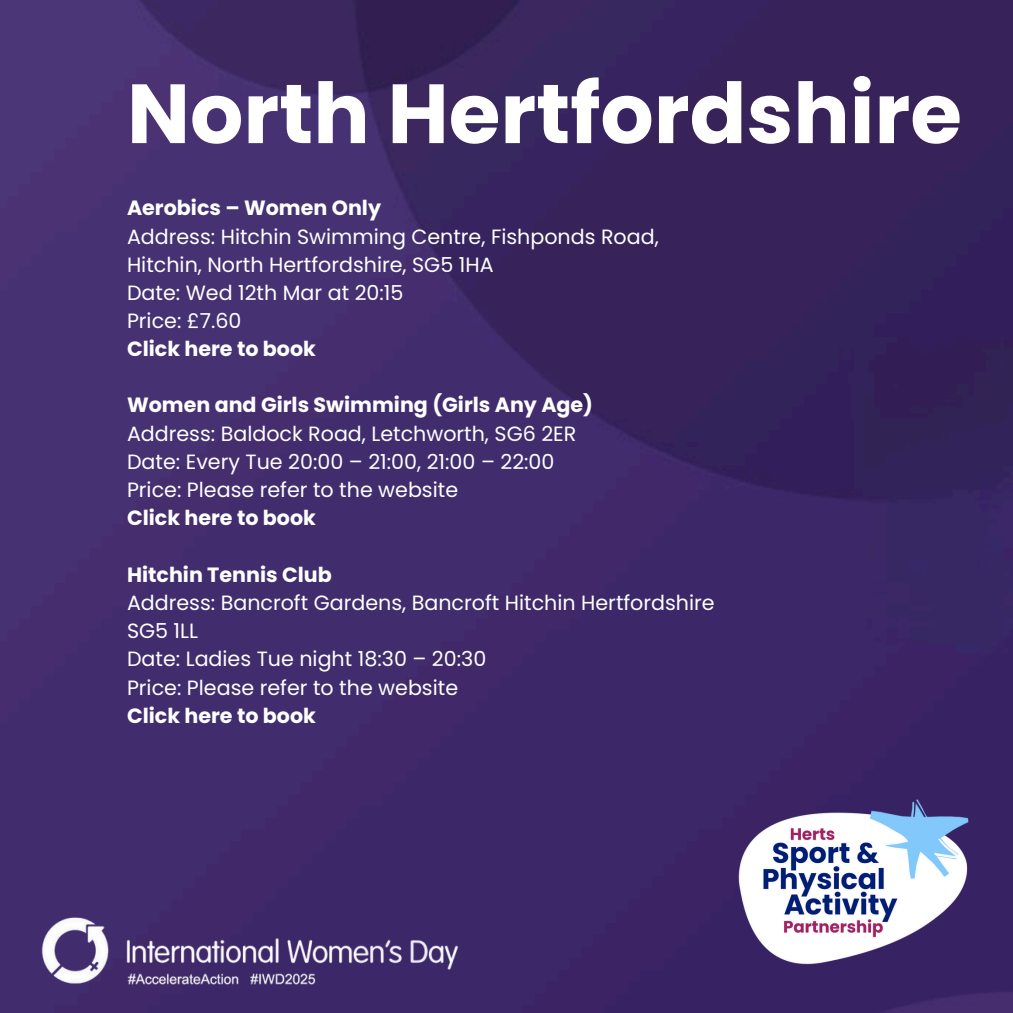
<style>
.page{position:relative;width:1013px;height:1013px;background:#fff}
.page>*{position:absolute;margin:0;border:0;box-sizing:border-box;transform-origin:0 0}
.t1{font:700 83.75px "Poppins";color:#fff}
.t2{font:20.62px/28.1px "Poppins";color:#fff}
.t3{font:700 20.62px "Poppins";color:#fff}
</style>
<div class="page">
<img style="left:0;top:0;width:1012px;height:1012px">
<img style="left:0;top:893px;width:501px;height:119px">
<img style="left:629px;top:728px;width:383px;height:279px">
<p class="t1" style="left:127px;top:55px;width:836px">North Hertfordshire</p>
<h1 class="t3" style="left:127px;top:194px;width:255px">Aerobics – Women Only</h1>
<p class="t2" style="left:127px;top:222px;width:533px">Address: Hitchin Swimming Centre, Fishponds Road,<br>Hitchin, North Hertfordshire, SG5 1HA</p>
<p class="t2" style="left:127px;top:278px;width:278px">Date: Wed 12th Mar at 20:15</p>
<p class="t2" style="left:127px;top:307px;width:116px">Price: £7.60</p>
<p class="t3" style="left:127px;top:334px;width:190px">Click here to book</p>
<p class="t3" style="left:127px;top:391px;width:467px">Women and Girls Swimming (Girls Any Age)</p>
<p class="t2" style="left:127px;top:419px;width:451px">Address: Baldock Road, Letchworth, SG6 2ER</p>
<p class="t2" style="left:127px;top:447px;width:429px">Date: Every Tue 20:00 – 21:00, 21:00 – 22:00</p>
<p class="t2" style="left:127px;top:475px;width:332px">Price: Please refer to the website</p>
<p class="t3" style="left:127px;top:503px;width:190px">Click here to book</p>
<p class="t3" style="left:127px;top:560px;width:206px">Hitchin Tennis Club</p>
<p class="t2" style="left:127px;top:589px;width:589px">Address: Bancroft Gardens, Bancroft Hitchin Hertfordshire<br>SG5 1LL</p>
<p class="t2" style="left:127px;top:645px;width:361px">Date: Ladies Tue night 18:30 – 20:30</p>
<p class="t2" style="left:127px;top:673px;width:332px">Price: Please refer to the website</p>
<p class="t3" style="left:127px;top:701px;width:190px">Click here to book</p>
</div>
